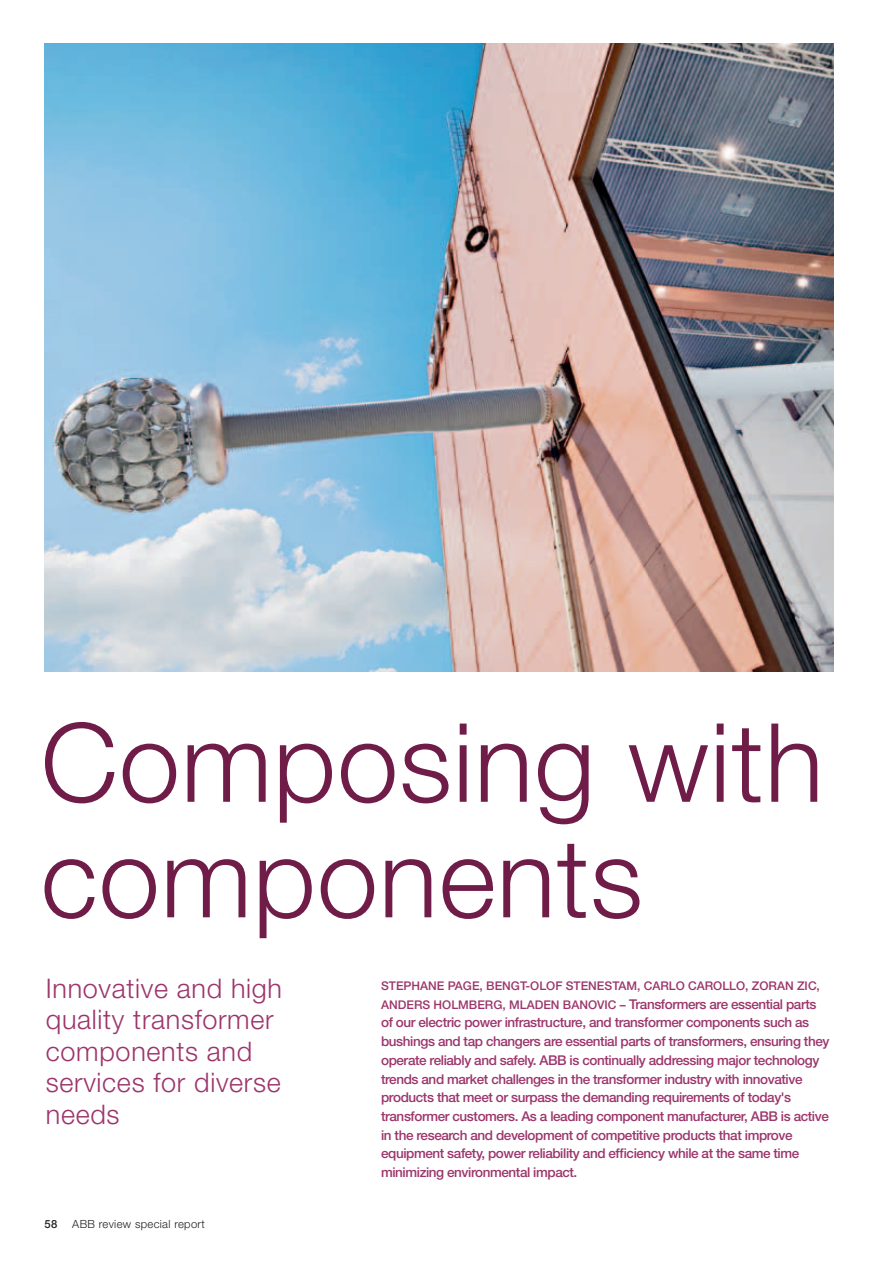
<style>
.page{position:relative;width:893px;height:1263px;background:#fff}
.page>*{position:absolute;margin:0;border:0;box-sizing:border-box;transform-origin:0 0}
.t1{font:300 109.5px/115.5px "Helvetica Neue";letter-spacing:.01em;color:#6f1d48}
.t2{font:300 27px/31.5px "Helvetica Neue";letter-spacing:.025em;color:#9c356c}
.t3{font:500 13.5px/18.8px "Helvetica Neue";letter-spacing:-.03em;color:#9c356c}
.t4{font:500 12px "Helvetica Neue";color:#9c356c}
.t5{font:300 11.25px "Helvetica Neue";letter-spacing:.03em;color:#231f20}
.t6{font:500 11.25px "Helvetica Neue";color:#231f20}
.s1{font-size:12px}
</style>
<div class="page">
<img style="left:45px;top:43px;width:788px;height:629px">
<h1 class="t1" style="left:41px;top:703px;width:784px">Composing with components</h1>
<h2 class="t2" style="left:46px;top:972px;width:238px">Innovative and high quality transformer components and services for diverse needs</h2>
<p class="t6" style="left:45px;top:1217px;width:14px">58</p>
<p class="t5" style="left:72px;top:1217px;width:134px">ABB review special report</p>
<p class="t4" style="left:381px;top:978px;width:17px">Stepha</p>
<p class="t4" style="left:428px;top:978px;width:36px">ne Page</p>
<p class="t4" style="left:480px;top:978px;width:127px">, Bengt-Olof Stenestam</p>
<p class="t4" style="left:637px;top:978px;width:70px">, Car lo Caro</p>
<p class="t4" style="left:722px;top:978px;width:47px">llo , Zora</p>
<p class="t4" style="left:785px;top:978px;width:36px">n Zic,</p>
<p class="t4" style="left:381px;top:997px;width:26px">Anders</p>
<p class="t4" style="left:434px;top:997px;width:35px">Holmberg</p>
<p class="t4" style="left:502px;top:997px;width:34px">, Mlade</p>
<p class="t4" style="left:551px;top:997px;width:46px">n Banovic</p>
<p class="t3" style="left:381px;top:994px;width:450px;text-indent:239px"><span class="s1">–</span> Transformers are essential parts of our electric power infrastructure, and transformer components such as bushings and tap changers are essential parts of transformers, ensuring they operate reliably and safely. ABB is continually addressing major technology trends and market challenges in the transformer industry with innovative products that meet or surpass the demanding requirements of today's transformer customers. As a leading component manufacturer, ABB is active in the research and development of competitive products that improve equipment safety, power reliability and efficiency while at the same time minimizing environmental impact.</p>
</div>
